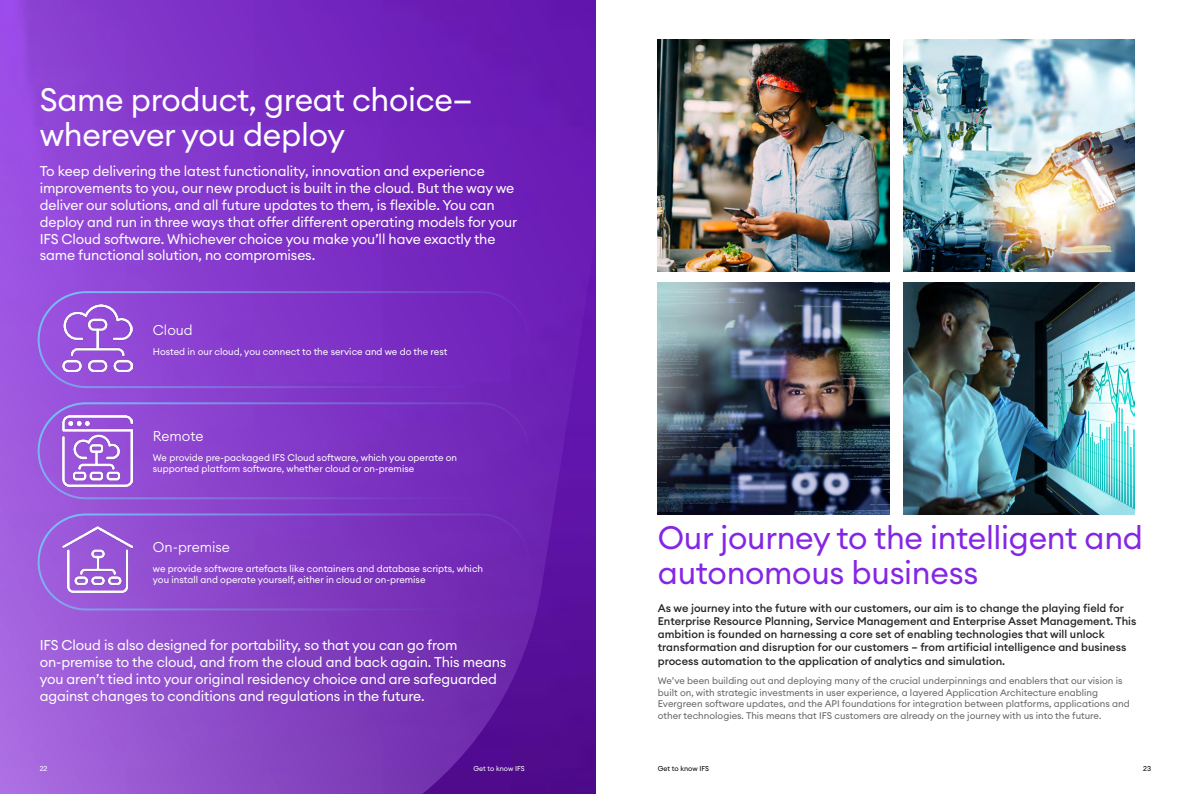
<style>
.page{position:relative;width:1191px;height:794px;background:#fff}
.page>*{position:absolute;margin:0;border:0;box-sizing:border-box;transform-origin:0 0}
.t1{font:32px/35.2px "Euclid Circular A";letter-spacing:-.01em;color:#8526e3}
.t2{font:32px/35.2px "Euclid Circular A";letter-spacing:-.01em;color:#fff}
.t3{font:14px/16.8px "Euclid Circular A";letter-spacing:-.01em;color:#fff}
.t4{font:300 14px "Euclid Circular A";color:#fff}
.t5{font:500 11px/13.2px "Euclid Circular A";color:#242424}
.t6{font:9.5px/11.4px "Euclid Circular A";color:#656565}
.t7{font:9.5px/11.4px "Euclid Circular A";color:#fff}
.t8{font:7px "Euclid Circular A";color:#fff}
.t9{font:7px "Euclid Circular A";color:#000}
</style>
<div class="page">
<svg style="left:0;top:0;width:595px;height:794px;background:#7f36c3"></svg>
<img style="left:658px;top:40px;width:231px;height:231px">
<img style="left:903px;top:40px;width:231px;height:231px">
<img style="left:658px;top:283px;width:231px;height:231px">
<img style="left:903px;top:283px;width:231px;height:231px">
<img style="left:62px;top:415px;width:71px;height:71px">
<div style="left:38px;top:402px;width:491px;height:97px;border:2px solid #73c7f5;border-radius:47px"></div>
<img style="left:62px;top:304px;width:71px;height:67px">
<div style="left:38px;top:291px;width:491px;height:97px;border:2px solid #73c7f5;border-radius:47px"></div>
<img style="left:62px;top:526px;width:71px;height:67px">
<div style="left:38px;top:513px;width:491px;height:97px;border:2px solid #73c7f5;border-radius:47px"></div>
<h1 class="t2" style="left:40px;top:81px;width:435px">Same product, great choice— wherever you deploy</h1>
<p class="t3" style="left:40px;top:163px;width:479px">To keep delivering the latest functionality, innovation and experience improvements to you, our new product is built in the cloud. But the way we deliver our solutions, and all future updates to them, is flexible. You can deploy and run in three ways that offer different operating models for your IFS Cloud software. Whichever choice you make you’ll have exactly the same functional solution, no compromises.</p>
<p class="t4" style="left:153px;top:321px;width:41px">Cloud</p>
<p class="t7" style="left:153px;top:346px;width:296px">Hosted in our cloud, you connect to the service and we do the rest</p>
<p class="t4" style="left:153px;top:427px;width:52px">Remote</p>
<p class="t7" style="left:153px;top:451px;width:306px">We provide pre-packaged IFS Cloud software, which you operate on supported platform software, whether cloud or on-premise</p>
<p class="t4" style="left:153px;top:538px;width:79px">On-premise</p>
<p class="t7" style="left:153px;top:562px;width:332px">we provide software artefacts like containers and database scripts, which you install and operate yourself, either in cloud or on-premise</p>
<p class="t3" style="left:40px;top:636px;width:468px">IFS Cloud is also designed for portability, so that you can go from on-premise to the cloud, and from the cloud and back again. This means you aren’t tied into your original residency choice and are safeguarded against changes to conditions and regulations in the future.</p>
<h1 class="t1" style="left:658px;top:519px;width:487px">Our journey to the intelligent and autonomous business</h1>
<p class="t5" style="left:658px;top:601px;width:480px">As we journey into the future with our customers, our aim is to change the playing field for Enterprise Resource Planning, Service Management and Enterprise Asset Management. This ambition is founded on harnessing a core set of enabling technologies that will unlock transformation and disruption for our customers – from artificial intelligence and business process automation to the application of analytics and simulation.</p>
<p class="t6" style="left:658px;top:675px;width:473px">We’ve been building out and deploying many of the crucial underpinnings and enablers that our vision is built on, with strategic investments in user experience, a layered Application Architecture enabling Evergreen software updates, and the API foundations for integration between platforms, applications and other technologies. This means that IFS customers are already on the journey with us into the future.</p>
<p class="t8" style="left:40px;top:764px;width:9px">22</p>
<p class="t8" style="left:473px;top:764px;width:53px">Get to know IFS</p>
<p class="t9" style="left:658px;top:764px;width:53px">Get to know IFS</p>
<p class="t9" style="left:1143px;top:764px;width:9px">23</p>
</div>
